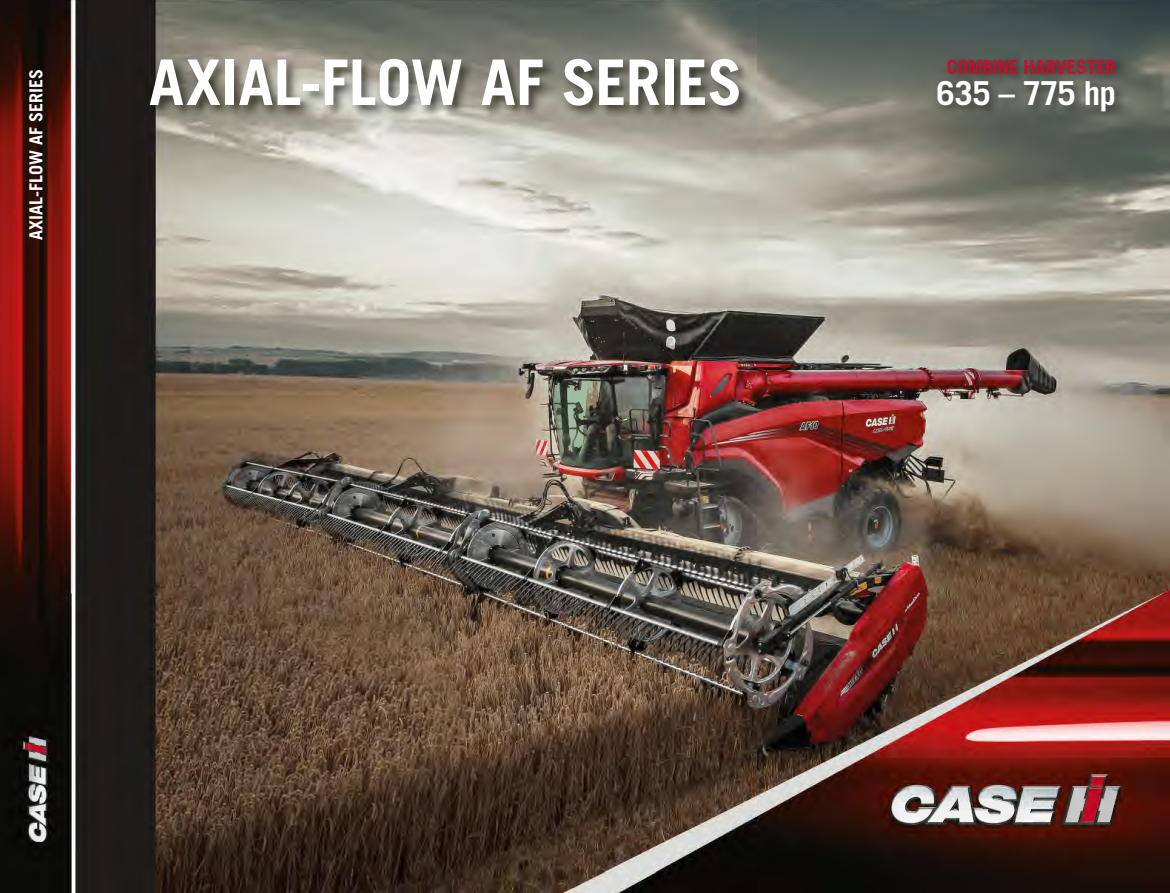
<style>
.page{position:relative;width:1170px;height:893px;background:#fff}
.page>*{position:absolute;margin:0;border:0;box-sizing:border-box;transform-origin:0 0}
.BROCHURE_TITLE_-_WHITE{font:700 63px "Trade Gothic LT Std";color:#fff}
.Intro_Paragraph{font:700 33px "Trade Gothic LT Pro";letter-spacing:-.025em;color:#fff}
.Intro_Paragraph-2{font:700 19.5px "Trade Gothic LT Pro";letter-spacing:-.02em;color:#c3102e}
.t1{font:700 18px "Trade Gothic LT Std";color:#fff}
</style>
<div class="page">
<img style="left:0;top:0;width:1169px;height:893px">
<p class="t1" style="left:25px;top:240px;width:173px;rotate:-90deg">AXIAL-FLOW AF SERIES</p>
<p class="BROCHURE_TITLE_-_WHITE" style="left:149px;top:44px;width:595px">AXIAL-FLOW AF SERIES</p>
<p class="Intro_Paragraph-2" style="left:946px;top:55px;width:171px">COMBINE HARVESTER</p>
<p class="Intro_Paragraph" style="left:936px;top:73px;width:181px">635 – 775 hp</p>
</div>
